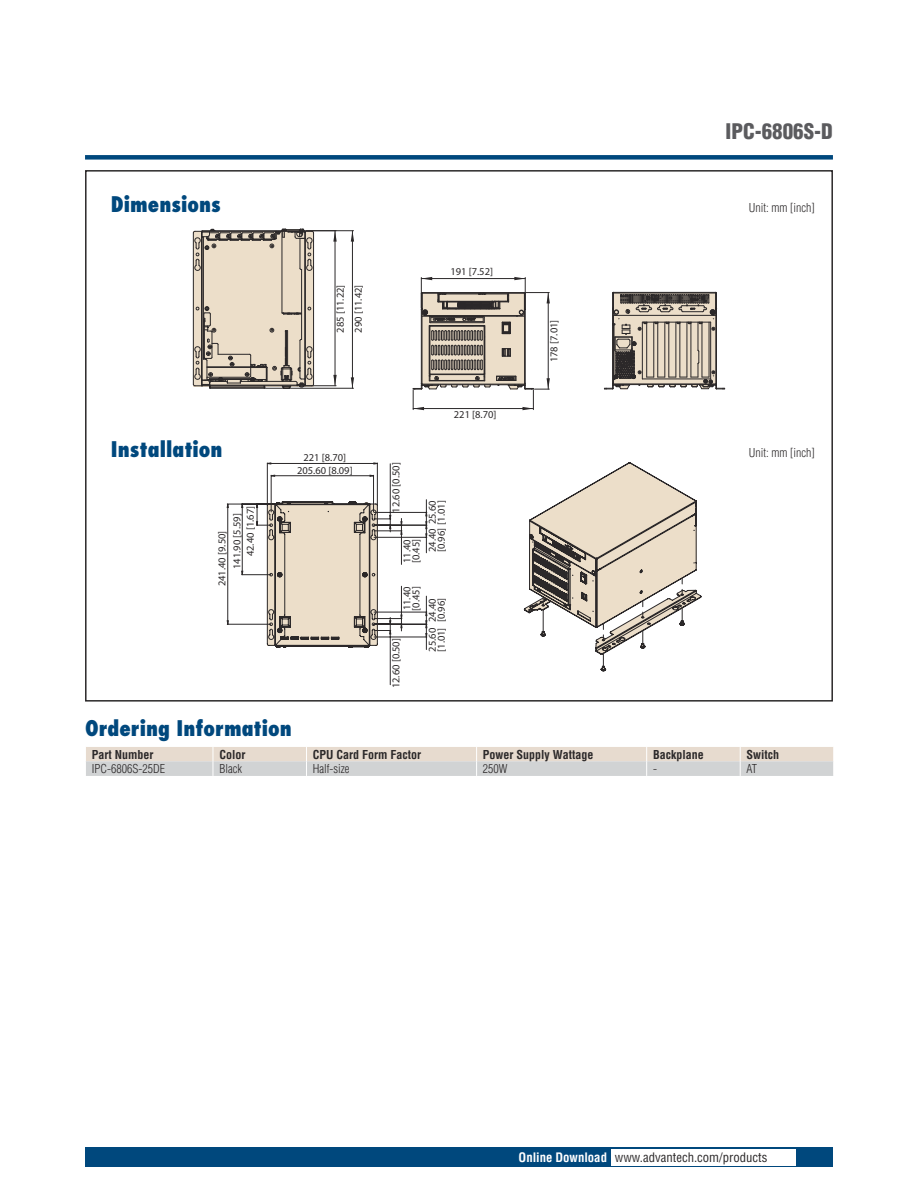
<style>
.page{position:relative;width:918px;height:1188px;background:#fff}
.page>*{position:absolute;margin:0;border:0;box-sizing:border-box;transform-origin:0 0}
.t1{font:800 condensed 21px "Futura";color:#00487d}
.t2{font:900 condensed 21px "Helvetica";color:#5b5b5e}
.t3{font:condensed 12.75px "Helvetica";color:#2b2829}
.t4{font:700 condensed 12px "Helvetica";color:#2b2829}
.t5{font:300 condensed 12px "Helvetica";color:#2b2829}
.t6{font:10.5px/9px "Myriad";color:#2b2829}
.s1{font-weight:700;color:#fff}
</style>
<div class="page">
<div style="left:85px;top:155px;width:748px;height:5px;background:#00487d"></div>
<div style="left:85px;top:1147px;width:748px;height:20px;background:#00487d"></div>
<div style="left:611px;top:1149px;width:184px;height:16px;background:#fff"></div>
<svg style="left:86px;top:747px;width:748px;height:29px;background:#dcd7d2"></svg>
<hr style="left:390px;top:464px;width:1px;height:55px;background:#2b2829">
<hr style="left:390px;top:631px;width:1px;height:54px;background:#2b2829">
<hr style="left:271px;top:475px;width:1px;height:37px;background:#2b2829">
<hr style="left:373px;top:475px;width:1px;height:37px;background:#2b2829">
<hr style="left:267px;top:463px;width:1px;height:42px;background:#2b2829">
<hr style="left:377px;top:463px;width:1px;height:42px;background:#2b2829">
<svg style="left:270px;top:474px;width:104px;height:3px"></svg>
<svg style="left:266px;top:462px;width:112px;height:3px"></svg>
<svg style="left:226px;top:500px;width:202px;height:150px"></svg>
<svg style="left:524px;top:462px;width:178px;height:210px"></svg>
<div style="left:193px;top:231px;width:120px;height:155px;background:#ecdec9"></div>
<svg style="left:604px;top:292px;width:121px;height:98px"></svg>
<hr style="left:193px;top:233px;width:1px;height:151px;background:#2b2829">
<hr style="left:313px;top:233px;width:1px;height:151px;background:#2b2829">
<hr style="left:301px;top:269px;width:1px;height:71px;background:#2b2829">
<hr style="left:304px;top:238px;width:1px;height:141px;background:#2b2829">
<hr style="left:202px;top:237px;width:1px;height:143px;background:#2b2829">
<hr style="left:203px;top:237px;width:1px;height:122px;background:#2b2829">
<hr style="left:201px;top:237px;width:1px;height:143px;background:#2b2829">
<hr style="left:305px;top:238px;width:1px;height:141px;background:#2b2829">
<hr style="left:282px;top:231px;width:1px;height:82px;background:#2b2829">
<svg style="left:193px;top:228px;width:121px;height:43px"></svg>
<svg style="left:193px;top:306px;width:121px;height:83px"></svg>
<svg style="left:422px;top:277px;width:10px;height:3px"></svg>
<svg style="left:514px;top:277px;width:11px;height:3px"></svg>
<hr style="left:421px;top:277px;width:1px;height:31px;background:#2b2829">
<hr style="left:525px;top:277px;width:1px;height:31px;background:#2b2829">
<hr style="left:421px;top:278px;width:104px;height:1px;background:#2b2829">
<svg style="left:413px;top:288px;width:137px;height:122px"></svg>
<hr style="left:413px;top:408px;width:120px;height:1px;background:#2b2829">
<svg style="left:333px;top:231px;width:4px;height:11px"></svg>
<svg style="left:333px;top:375px;width:4px;height:11px"></svg>
<hr style="left:306px;top:385px;width:30px;height:1px;background:#2b2829">
<hr style="left:335px;top:231px;width:1px;height:155px;background:#2b2829">
<svg style="left:351px;top:377px;width:3px;height:11px"></svg>
<svg style="left:351px;top:231px;width:3px;height:11px"></svg>
<hr style="left:265px;top:388px;width:89px;height:1px;background:#2b2829">
<hr style="left:306px;top:230px;width:48px;height:1px;background:#2b2829">
<hr style="left:352px;top:231px;width:1px;height:157px;background:#2b2829">
<h1 class="t1" style="left:111px;top:196px;width:111px">Dimensions</h1>
<h1 class="t1" style="left:111px;top:440px;width:113px">Installation</h1>
<p class="t6" style="left:215px;top:569px;width:57px;line-height:14.9px;text-indent:-17px;rotate:-90deg">241.40 [9.50]<br>141.90 [5.59]</p>
<p class="t6" style="left:246px;top:556px;width:52px;rotate:-90deg">42.40 [1.67]</p>
<p class="t6" style="left:332px;top:333px;width:50px;line-height:17.9px;rotate:-90deg">285 [11.22]<br>290 [11.42]</p>
<p class="t6" style="left:450px;top:267px;width:44px">191 [7.52]</p>
<p class="t6" style="left:303px;top:454px;width:44px">221 [8.70]</p>
<p class="t6" style="left:297px;top:466px;width:57px">205.60 [8.09]</p>
<p class="t6" style="left:454px;top:410px;width:44px">221 [8.70]</p>
<p class="t6" style="left:392px;top:513px;width:52px;rotate:-90deg">12.60 [0.50]</p>
<p class="t6" style="left:403px;top:563px;width:26px;rotate:-90deg">11.40 [0.45]</p>
<p class="t6" style="left:403px;top:611px;width:26px;rotate:-90deg">11.40 [0.45]</p>
<p class="t6" style="left:428px;top:552px;width:53px;rotate:-90deg">24.40 25.60 [0.96] [1.01]</p>
<p class="t6" style="left:428px;top:622px;width:26px;rotate:-90deg">24.40 [0.96]</p>
<p class="t6" style="left:392px;top:688px;width:52px;rotate:-90deg">12.60 [0.50]</p>
<p class="t6" style="left:428px;top:652px;width:26px;rotate:-90deg">25.60 [1.01]</p>
<p class="t6" style="left:550px;top:362px;width:44px;rotate:-90deg">178 [7.01]</p>
<h1 class="t2" style="left:726px;top:123px;width:109px">IPC-6806S-D</h1>
<p class="t5" style="left:749px;top:203px;width:67px">Unit: mm [inch]</p>
<p class="t5" style="left:749px;top:448px;width:67px">Unit: mm [inch]</p>
<h1 class="t1" style="left:85px;top:719px;width:208px">Ordering Information</h1>
<p class="t4" style="left:92px;top:750px;width:63px">Part Number</p>
<p class="t4" style="left:219px;top:750px;width:28px">Color</p>
<p class="t4" style="left:313px;top:750px;width:110px">CPU Card Form Factor</p>
<p class="t4" style="left:483px;top:750px;width:112px">Power Supply Wattage</p>
<p class="t4" style="left:653px;top:750px;width:52px">Backplane</p>
<p class="t4" style="left:747px;top:750px;width:34px">Switch</p>
<p class="t5" style="left:92px;top:764px;width:75px">IPC-6806S-25DE</p>
<p class="t5" style="left:219px;top:764px;width:24px">Black</p>
<p class="t5" style="left:313px;top:764px;width:38px">Half-size</p>
<p class="t5" style="left:483px;top:764px;width:26px">250W</p>
<p class="t5" style="left:653px;top:764px;width:5px">-</p>
<p class="t5" style="left:747px;top:764px;width:12px">AT</p>
<p class="t3" style="left:519px;top:1153px;width:250px"><span class="s1">Online Download</span> www.advantech.com/products</p>
</div>
